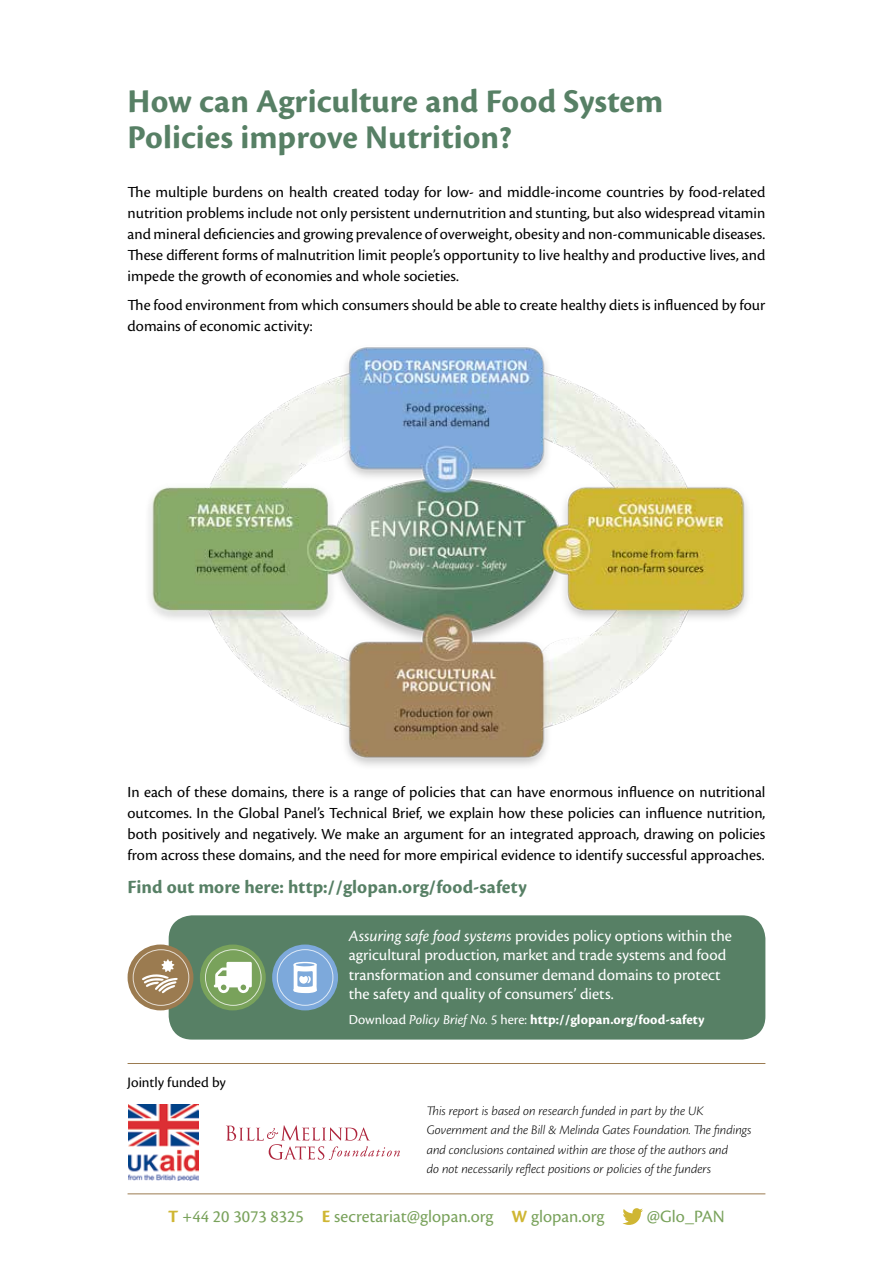
<style>
.page{position:relative;width:893px;height:1263px;background:#fff}
.page>*{position:absolute;margin:0;border:0;box-sizing:border-box;transform-origin:0 0}
.t1{font:700 34.5px/36px "Cronos Pro";color:#578065}
.t2{font:700 19.5px "Cronos Pro";letter-spacing:.005em;color:#578065}
.t3{font:18px "Cronos Pro";color:#79a25b}
.t4{font:16.5px/19.5px "Cronos Pro";color:#fff}
.t5{font:16.05px/21px "Cronos Pro";color:#000;text-align:justify}
.t6{font:15px "Cronos Pro";color:#000}
.t7{font:700 14.25px "Cronos Pro";letter-spacing:.005em;color:#fff}
.t8{font:italic 300 13.5px/19.5px "Cronos Pro";letter-spacing:-.005em;color:#000}
.s1{font-style:italic}
.s2{font-weight:400}
.s3{font-weight:400;font-style:italic}
.s4{font-weight:700;color:#cfb633}
</style>
<div class="page">
<img style="left:149px;top:347px;width:599px;height:419px">
<img style="left:129px;top:1104px;width:70px;height:77px">
<svg style="left:226px;top:1125px;width:174px;height:35px"></svg>
<hr style="left:128px;top:1063px;width:637px;height:1px;background:#9b7b50">
<svg style="left:622px;top:1208px;width:21px;height:17px"></svg>
<hr style="left:128px;top:1193px;width:637px;height:1px;background:#9b7b50">
<div style="left:169px;top:915px;width:596px;height:124px;background:#578065;border-radius:23px"></div>
<div style="left:200px;top:944px;width:66px;height:66px;background:#79a25b;border-radius:50%"></div>
<div style="left:205px;top:949px;width:57px;height:57px;border:1px solid #fff;border-radius:50%"></div>
<svg style="left:214px;top:962px;width:38px;height:31px"></svg>
<div style="left:128px;top:944px;width:65px;height:66px;background:#9b7b50;border-radius:50%"></div>
<div style="left:133px;top:949px;width:56px;height:57px;border:1px solid #fff;border-radius:50%"></div>
<svg style="left:142px;top:959px;width:36px;height:34px"></svg>
<div style="left:272px;top:944px;width:66px;height:66px;background:#7da9db;border-radius:50%"></div>
<div style="left:277px;top:949px;width:56px;height:57px;border:1px solid #fff;border-radius:50%"></div>
<svg style="left:293px;top:962px;width:24px;height:31px"></svg>
<h1 class="t1" style="left:128px;top:84px;width:537px">How can Agriculture and Food System<br>Policies improve Nutrition?</h1>
<p class="t5" style="left:128px;top:181px;width:639px">The multiple burdens on health created today for low- and middle-income countries by food-related nutrition problems include not only persistent undernutrition and stunting, but also widespread vitamin and mineral deficiencies and growing prevalence of overweight, obesity and non-communicable diseases.<br>These different forms of malnutrition limit people’s opportunity to live healthy and productive lives, and impede the growth of economies and whole societies.</p>
<p class="t5" style="left:128px;top:295px;width:639px">The food environment from which consumers should be able to create healthy diets is influenced by four domains of economic activity:</p>
<p class="t5" style="left:128px;top:782px;width:639px">In each of these domains, there is a range of policies that can have enormous influence on nutritional outcomes. In the Global Panel’s Technical Brief, we explain how these policies can influence nutrition, both positively and negatively. We make an argument for an integrated approach, drawing on policies from across these domains, and the need for more empirical evidence to identify successful approaches.</p>
<p class="t2" style="left:128px;top:875px;width:401px">Find out more here: http://glopan.org/food-safety</p>
<p class="t6" style="left:128px;top:1074px;width:100px">Jointly funded by</p>
<p class="t4" style="left:349px;top:926px;width:385px"><span class="s1">Assuring safe food systems</span> provides policy options within the agricultural production, market and trade systems and food transformation and consumer demand domains to protect the safety and quality of consumers’ diets.</p>
<p class="t7" style="left:349px;top:1011px;width:357px"><span class="s2">Download</span> <span class="s3">Policy Brief No. 5</span> <span class="s2">here:</span> http://glopan.org/food-safety</p>
<p class="t8" style="left:427px;top:1101px;width:326px">This report is based on research funded in part by the UK Government and the Bill &amp; Melinda Gates Foundation. The findings and conclusions contained within are those of the authors and<br>do not necessarily reflect positions or policies of the funders</p>
<p class="t3" style="left:168px;top:1206px;width:438px"><span class="s4">T</span> +44 20 3073 8325 <span class="s4">E</span> secretariat@glopan.org <span class="s4">W</span> glopan.org</p>
<p class="t3" style="left:647px;top:1206px;width:80px">@Glo_PAN</p>
</div>
